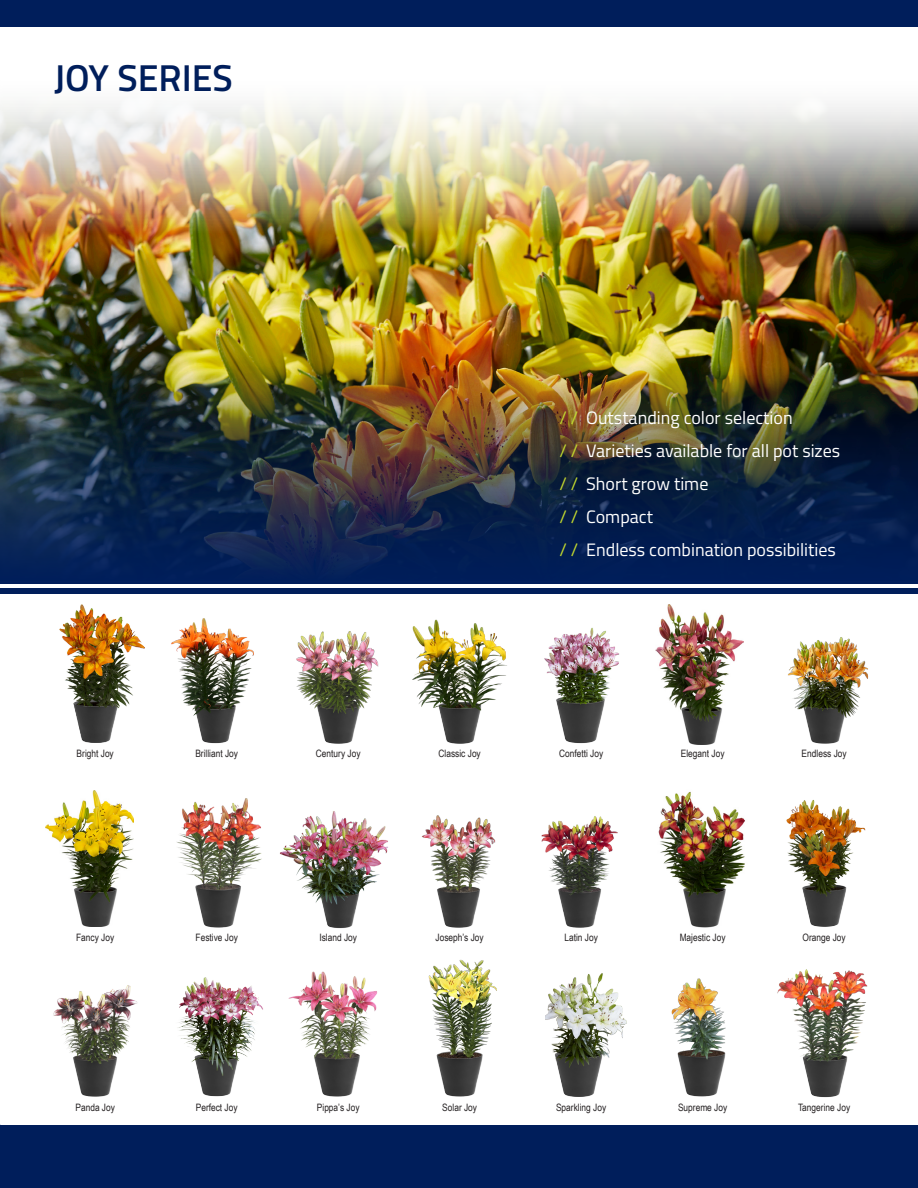
<style>
.page{position:relative;width:918px;height:1188px;background:#fff}
.page>*{position:absolute;margin:0;border:0;box-sizing:border-box;transform-origin:0 0}
.t1{font:600 37.5px "Titillium";color:#001e5b}
.Features_Master_Nest{font:18px "Titillium";color:#fff}
.VarietyName_8perRow{font:10.2px "Arial Narrow";color:#231f20}
.s1{color:#c1d72f}
</style>
<div class="page">
<div style="left:0;top:1125px;width:918px;height:63px;background:#001e5b"></div>
<img style="left:0;top:104px;width:918px;height:196px">
<img style="left:60px;top:605px;width:85px;height:138px">
<img style="left:171px;top:618px;width:83px;height:126px">
<img style="left:296px;top:631px;width:83px;height:113px">
<img style="left:412px;top:619px;width:95px;height:125px">
<img style="left:544px;top:627px;width:75px;height:117px">
<img style="left:656px;top:604px;width:87px;height:140px">
<img style="left:788px;top:637px;width:81px;height:107px">
<img style="left:46px;top:790px;width:88px;height:137px">
<img style="left:177px;top:798px;width:85px;height:130px">
<img style="left:280px;top:811px;width:108px;height:117px">
<img style="left:422px;top:815px;width:196px;height:113px">
<img style="left:658px;top:791px;width:87px;height:137px">
<img style="left:786px;top:800px;width:80px;height:127px">
<img style="left:53px;top:959px;width:444px;height:138px">
<img style="left:546px;top:973px;width:81px;height:123px">
<img style="left:671px;top:978px;width:55px;height:119px">
<img style="left:777px;top:969px;width:91px;height:129px">
<div style="left:0;top:0;width:918px;height:27px;background:#001e5b"></div>
<img style="left:0;top:300px;width:918px;height:283px">
<div style="left:0;top:589px;width:918px;height:5px;background:#001e5b"></div>
<p class="t1" style="left:54px;top:50px;width:180px">JOY SERIES</p>
<p class="Features_Master_Nest" style="left:560px;top:404px;width:235px"><span class="s1">/ /</span> Outstanding color selection</p>
<p class="Features_Master_Nest" style="left:560px;top:437px;width:282px"><span class="s1">/ /</span> Varieties available for all pot sizes</p>
<p class="Features_Master_Nest" style="left:560px;top:470px;width:150px"><span class="s1">/ /</span> Short grow time</p>
<p class="Features_Master_Nest" style="left:560px;top:503px;width:95px"><span class="s1">/ /</span> Compact</p>
<p class="Features_Master_Nest" style="left:560px;top:536px;width:278px"><span class="s1">/ /</span> Endless combination possibilities</p>
<p class="VarietyName_8perRow" style="left:77px;top:746px;width:39px">Bright Joy</p>
<p class="VarietyName_8perRow" style="left:195px;top:746px;width:44px">Brilliant Joy</p>
<p class="VarietyName_8perRow" style="left:316px;top:746px;width:46px">Century Joy</p>
<p class="VarietyName_8perRow" style="left:439px;top:746px;width:44px">Classic Joy</p>
<p class="VarietyName_8perRow" style="left:559px;top:746px;width:46px">Confetti Joy</p>
<p class="VarietyName_8perRow" style="left:681px;top:746px;width:45px">Elegant Joy</p>
<p class="VarietyName_8perRow" style="left:802px;top:746px;width:47px">Endless Joy</p>
<p class="VarietyName_8perRow" style="left:76px;top:930px;width:40px">Fancy Joy</p>
<p class="VarietyName_8perRow" style="left:196px;top:930px;width:44px">Festive Joy</p>
<p class="VarietyName_8perRow" style="left:319px;top:930px;width:39px">Island Joy</p>
<p class="VarietyName_8perRow" style="left:436px;top:930px;width:50px">Joseph’s Joy</p>
<p class="VarietyName_8perRow" style="left:564px;top:930px;width:35px">Latin Joy</p>
<p class="VarietyName_8perRow" style="left:680px;top:930px;width:48px">Majestic Joy</p>
<p class="VarietyName_8perRow" style="left:803px;top:930px;width:45px">Orange Joy</p>
<p class="VarietyName_8perRow" style="left:75px;top:1100px;width:41px">Panda Joy</p>
<p class="VarietyName_8perRow" style="left:196px;top:1100px;width:43px">Perfect Joy</p>
<p class="VarietyName_8perRow" style="left:317px;top:1100px;width:44px">Pippa’s Joy</p>
<p class="VarietyName_8perRow" style="left:442px;top:1100px;width:36px">Solar Joy</p>
<p class="VarietyName_8perRow" style="left:556px;top:1100px;width:52px">Sparkling Joy</p>
<p class="VarietyName_8perRow" style="left:678px;top:1100px;width:51px">Supreme Joy</p>
<p class="VarietyName_8perRow" style="left:798px;top:1100px;width:54px">Tangerine Joy</p>
</div>
